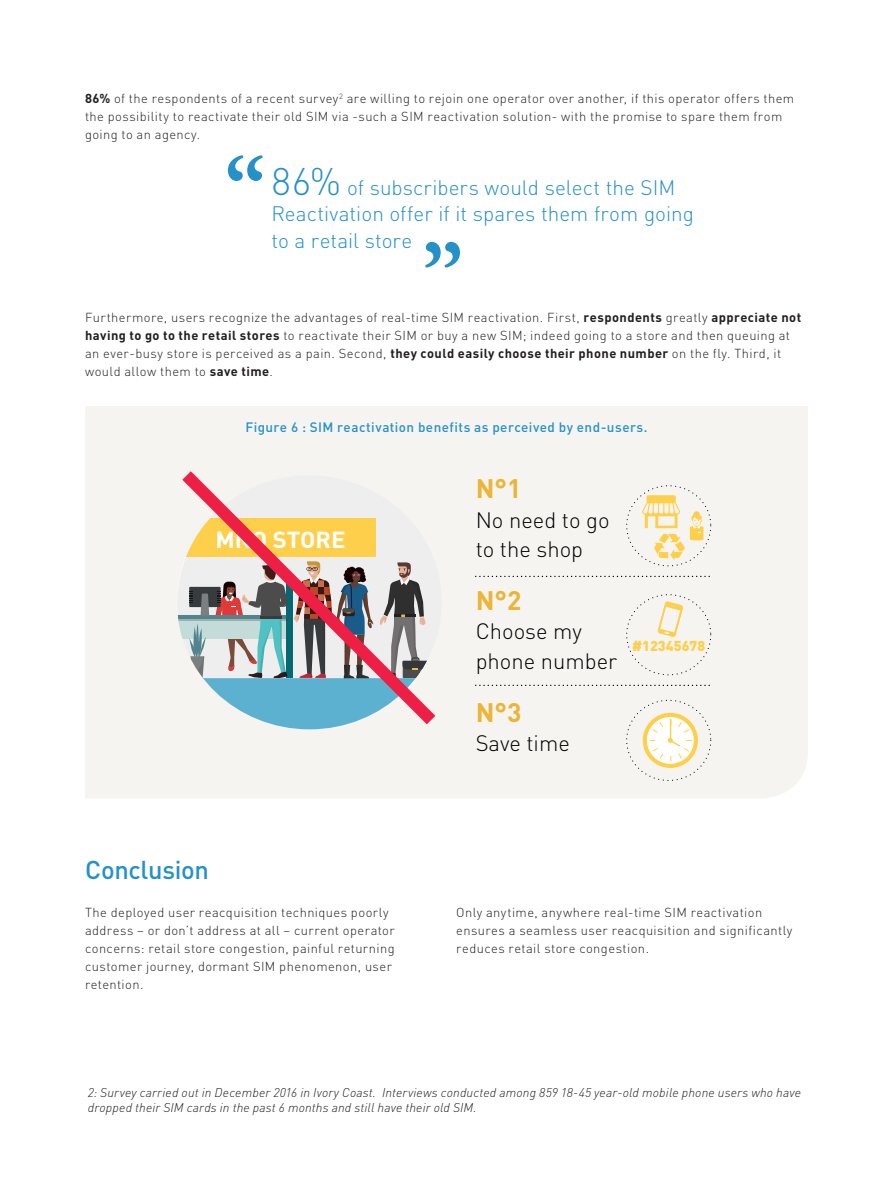
<style>
.page{position:relative;width:893px;height:1191px;background:#fff}
.page>*{position:absolute;margin:0;border:0;box-sizing:border-box;transform-origin:0 0}
.t1{font:700 26.4px "DIN Pro";color:#ebb536}
.t2{font:500 25.5px "DIN Pro";letter-spacing:-.01em;color:#2491c8}
.t3{font:700 22.95px "DIN Pro";color:#fff;scale:1.04 1}
.t4{font:300 22.05px/29.5px "DIN Pro";color:#000001}
.t5{font:300 20.7px/26.4px "DIN Pro";letter-spacing:.005em;color:#2491c8}
.t6{font:900 14.25px "DIN Pro";color:#fecf4b}
.t7{font:500 13.5px "DIN Pro";letter-spacing:.03em;color:#2491c8}
.t8{font:300 12.9px/18px "DIN Pro";letter-spacing:.035em;color:#231f20}
.t9{font:italic 300 12.6px/15px "DIN Pro";letter-spacing:.01em;color:#231f20}
.s1{font-weight:700}
.s2{font-size:37.95px}
</style>
<div class="page">
<svg style="left:228px;top:155px;width:35px;height:26px"></svg>
<svg style="left:425px;top:242px;width:35px;height:25px"></svg>
<div style="left:85px;top:406px;width:723px;height:392px;background:#f5f4f1"></div>
<div style="left:626px;top:485px;width:85px;height:81px;border:1px dashed #000001;border-radius:50%"></div>
<svg style="left:642px;top:495px;width:61px;height:65px"></svg>
<svg style="left:643px;top:712px;width:55px;height:56px"></svg>
<svg style="left:647px;top:717px;width:47px;height:47px"></svg>
<svg style="left:476px;top:576px;width:235px;height:1px"></svg>
<div style="left:626px;top:594px;width:85px;height:81px;border:1px dashed #000001;border-radius:50%"></div>
<div style="left:626px;top:700px;width:85px;height:81px;border:1px dashed #000001;border-radius:50%"></div>
<svg style="left:476px;top:684px;width:235px;height:2px"></svg>
<svg style="left:170px;top:458px;width:278px;height:279px"></svg>
<svg style="left:658px;top:601px;width:25px;height:36px"></svg>
<p class="t8" style="left:85px;top:89px;width:711px"><span class="s1">86%</span> of the respondents of a recent survey<sup>2</sup> are willing to rejoin one operator over another, if this operator offers them the possibility to reactivate their old SIM via -such a SIM reactivation solution- with the promise to spare them from going to an agency.</p>
<h3 class="t5" style="left:272px;top:173px;width:424px"><span class="s2">86%</span> of subscribers would select the SIM<br>Reactivation offer if it spares them from going to a retail store</h3>
<p class="t8" style="left:85px;top:308px;width:718px">Furthermore, users recognize the advantages of real-time SIM reactivation. First, <span class="s1">respondents</span> greatly <span class="s1">appreciate not having to go to the retail stores</span> to reactivate their SIM or buy a new SIM; indeed going to a store and then queuing at an ever-busy store is perceived as a pain. Second, <span class="s1">they could easily choose their phone number</span> on the fly. Third, it would allow them to <span class="s1">save time</span>.</p>
<p class="t7" style="left:245px;top:417px;width:404px">Figure 6 : SIM reactivation benefits as perceived by end-users.</p>
<h3 class="t3" style="left:215px;top:523px;width:126px">MNO STORE</h3>
<h2 class="t2" style="left:85px;top:852px;width:126px">Conclusion</h2>
<h1 class="t1" style="left:476px;top:470px;width:47px">N°1</h1>
<h3 class="t4" style="left:476px;top:504px;width:135px">No need to go to the shop</h3>
<h1 class="t1" style="left:476px;top:582px;width:47px">N°2</h1>
<h3 class="t4" style="left:476px;top:616px;width:143px">Choose my phone number</h3>
<h1 class="t1" style="left:476px;top:694px;width:47px">N°3</h1>
<h3 class="t4" style="left:476px;top:727px;width:96px">Save time</h3>
<p class="t6" style="left:632px;top:636px;width:75px">#12345678</p>
<p class="t8" style="left:85px;top:903px;width:311px">The deployed user reacquisition techniques poorly address – or don’t address at all – current operator concerns: retail store congestion, painful returning customer journey, dormant SIM phenomenon, user retention.</p>
<p class="t8" style="left:456px;top:903px;width:338px">Only anytime, anywhere real-time SIM reactivation ensures a seamless user reacquisition and significantly reduces retail store congestion.</p>
<p class="t9" style="left:88px;top:1085px;width:715px">2: Survey carried out in December 2016 in Ivory Coast. Interviews conducted among 859 18-45 year-old mobile phone users who have dropped their SIM cards in the past 6 months and still have their old SIM.</p>
</div>
